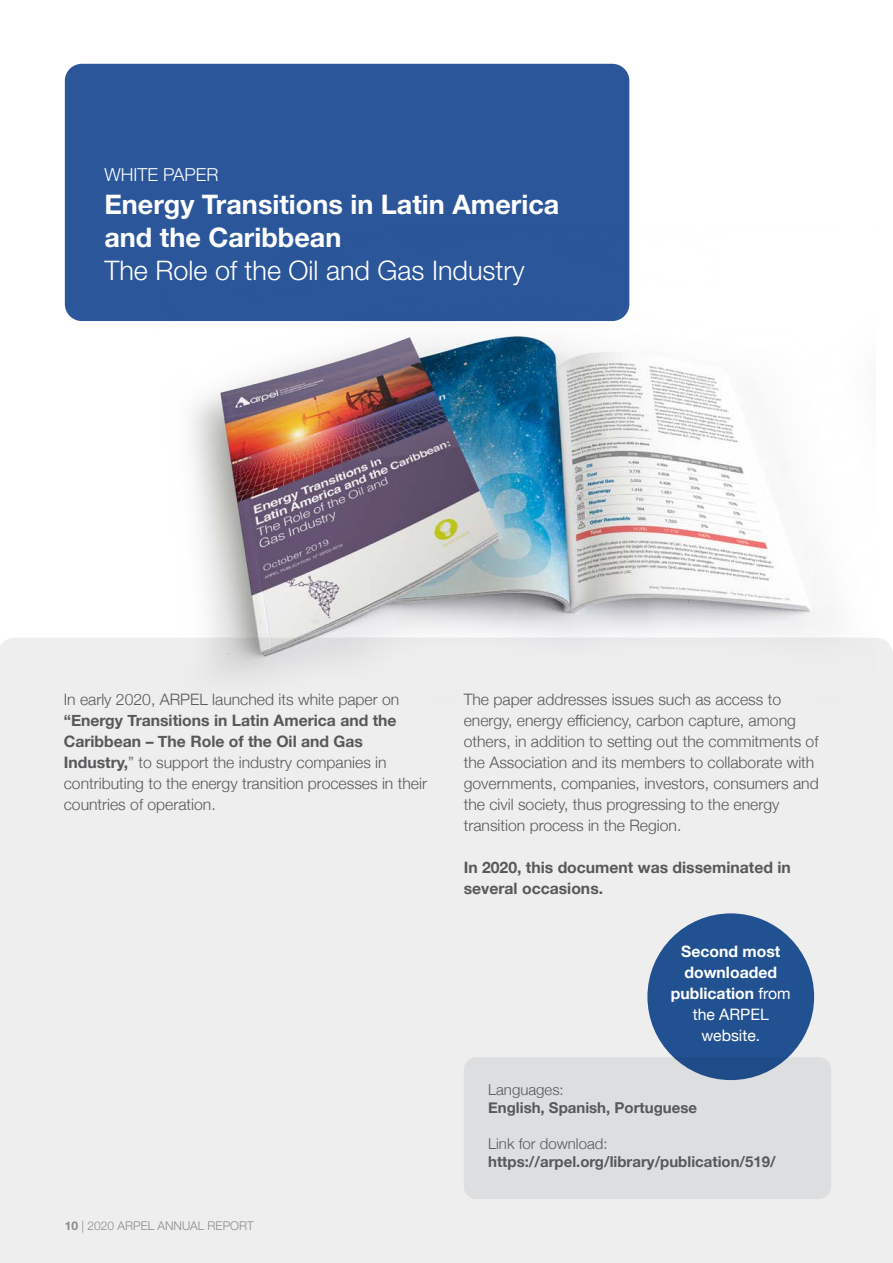
<style>
.page{position:relative;width:893px;height:1263px;background:#fff}
.page>*{position:absolute;margin:0;border:0;box-sizing:border-box;transform-origin:0 0}
.t1{font:700 27px/33px "Helvetica Neue LT Std";color:#fff}
.t2{font:300 27px "Helvetica Neue LT Std";color:#fff}
.t3{font:300 18px "Helvetica Neue LT Std";color:#fff}
.t4{font:300 15.75px/21px "Helvetica Neue";color:#57585a}
.t5{font:700 15.75px/21px "Helvetica Neue";color:#57585a}
.t6{font:700 15.75px/21px "Helvetica Neue";color:#fff;text-align:center}
.t7{font:700 15px/18px "Helvetica Neue";color:#57585a}
.t8{font:300 12px "Helvetica Neue";color:#939598}
.s1{font-weight:700}
.s2{font-weight:400}
.s3{font-weight:300}
</style>
<div class="page">
<img style="left:157px;top:224px;width:695px;height:414px">
<div style="left:0;top:638px;width:893px;height:625px;background:#eeeeef"></div>
<div style="left:65px;top:64px;width:564px;height:257px;background:#2b569a;border-radius:17px"></div>
<div style="left:464px;top:1057px;width:367px;height:142px;background:#dddee0;border-radius:13px"></div>
<div style="left:647px;top:913px;width:167px;height:167px;background:#225192;border-radius:50%"></div>
<p class="t3" style="left:104px;top:164px;width:116px">WHITE PAPER</p>
<p class="t1" style="left:104px;top:188px;width:456px">Energy Transitions in Latin America and the Caribbean</p>
<p class="t2" style="left:104px;top:254px;width:422px">The Role of the Oil and Gas Industry</p>
<p class="t4" style="left:64px;top:688px;width:365px">In early 2020, ARPEL launched its white paper on <span class="s1">“Energy Transitions in Latin America and the Caribbean – The Role of the Oil and Gas Industry,</span>” to support the industry companies in contributing to the energy transition processes in their countries of operation.</p>
<p class="t8" style="left:65px;top:1216px;width:191px"><span class="s1">10</span> | 2020 ARPEL ANNUAL REPORT</p>
<p class="t4" style="left:464px;top:688px;width:357px">The paper addresses issues such as access to energy, energy efficiency, carbon capture, among others, in addition to setting out the commitments of the Association and its members to collaborate with governments, companies, investors, consumers and the civil society, thus progressing to the energy transition process in the Region.</p>
<p class="t5" style="left:464px;top:857px;width:329px">In 2020, this document was disseminated in several occasions.</p>
<p class="t6" style="left:671px;top:941px;width:121px">Second most downloaded publication <span class="s2">from the ARPEL website.</span></p>
<p class="t7" style="left:488px;top:1081px;width:210px"><span class="s3">Languages:<br></span>English, Spanish, Portuguese</p>
<p class="t7" style="left:488px;top:1135px;width:289px"><span class="s3">Link for download: </span>https://arpel.org/library/publication/519/</p>
</div>
